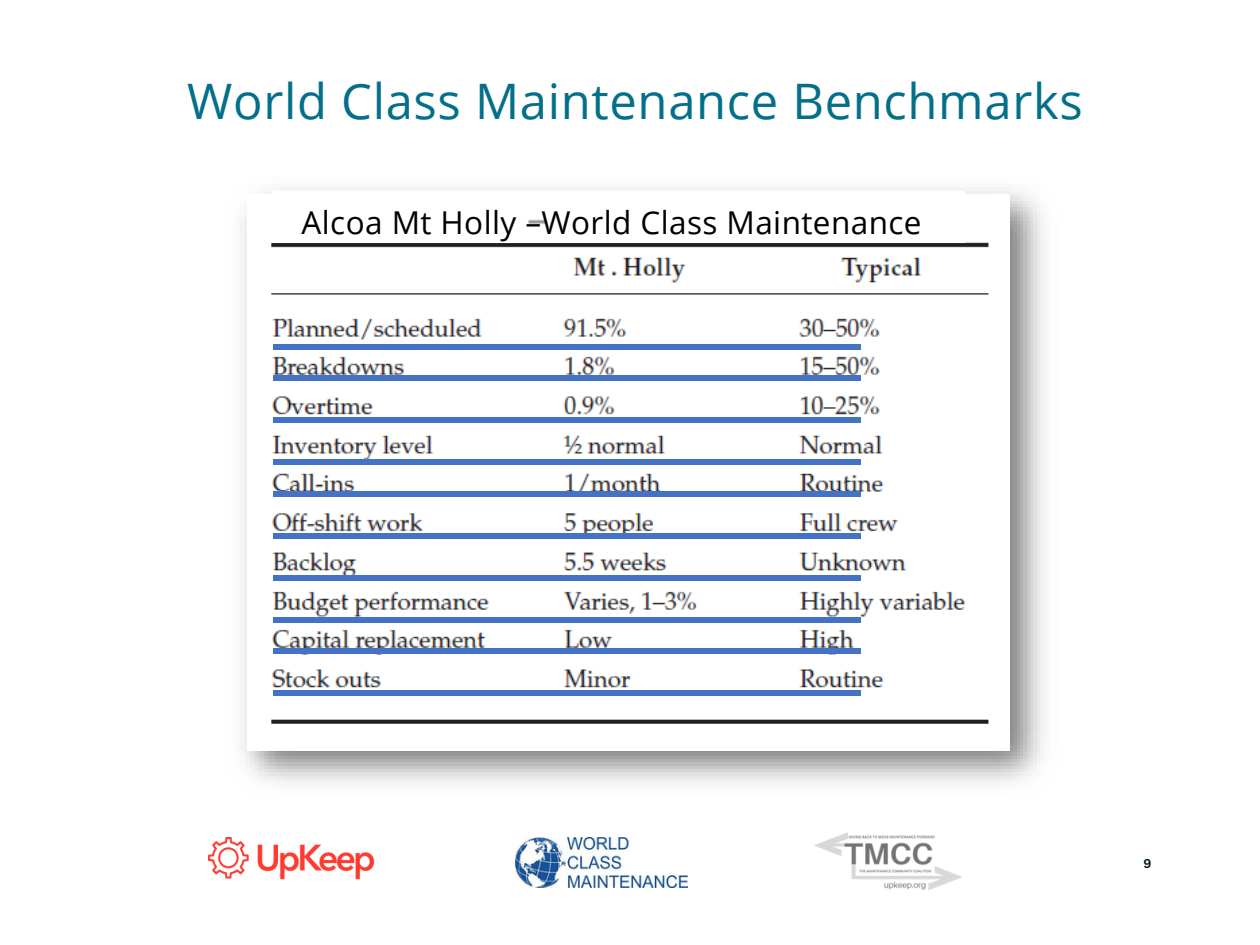
<style>
.page{position:relative;width:1260px;height:945px;background:#fff}
.page>*{position:absolute;margin:0;border:0;box-sizing:border-box;transform-origin:0 0}
.t1{font:49px "Open Sans";letter-spacing:.015em;color:#036f89}
.t2{font:31.5px "Open Sans";letter-spacing:.015em;color:#000}
.t3{font:700 12.42px "Canva Sans";color:#051b1b}
</style>
<div class="page">
<img style="left:240px;top:187px;width:803px;height:595px">
<img style="left:247px;top:194px;width:763px;height:557px">
<div style="left:272px;top:191px;width:693px;height:51px;background:#fff"></div>
<div style="left:273px;top:344px;width:588px;height:5px;background:#4472c4"></div>
<div style="left:273px;top:375px;width:588px;height:6px;background:#4472c4"></div>
<div style="left:273px;top:417px;width:588px;height:6px;background:#4472c4"></div>
<div style="left:273px;top:459px;width:588px;height:6px;background:#4472c4"></div>
<div style="left:273px;top:491px;width:588px;height:5px;background:#4472c4"></div>
<div style="left:273px;top:533px;width:588px;height:5px;background:#4472c4"></div>
<div style="left:273px;top:575px;width:588px;height:5px;background:#4472c4"></div>
<div style="left:273px;top:617px;width:588px;height:5px;background:#4472c4"></div>
<div style="left:273px;top:648px;width:588px;height:6px;background:#4472c4"></div>
<div style="left:273px;top:690px;width:588px;height:6px;background:#4472c4"></div>
<img style="left:508px;top:187px;width:60px;height:71px">
<img style="left:209px;top:838px;width:165px;height:42px">
<img style="left:515px;top:837px;width:172px;height:50px">
<img style="left:814px;top:832px;width:148px;height:58px">
<h1 class="t1" style="left:187px;top:67px;width:897px">World Class Maintenance Benchmarks</h1>
<p class="t2" style="left:302px;top:200px;width:621px">Alcoa Mt Holly –World Class Maintenance</p>
<p class="t3" style="left:1144px;top:855px;width:10px">9</p>
</div>
